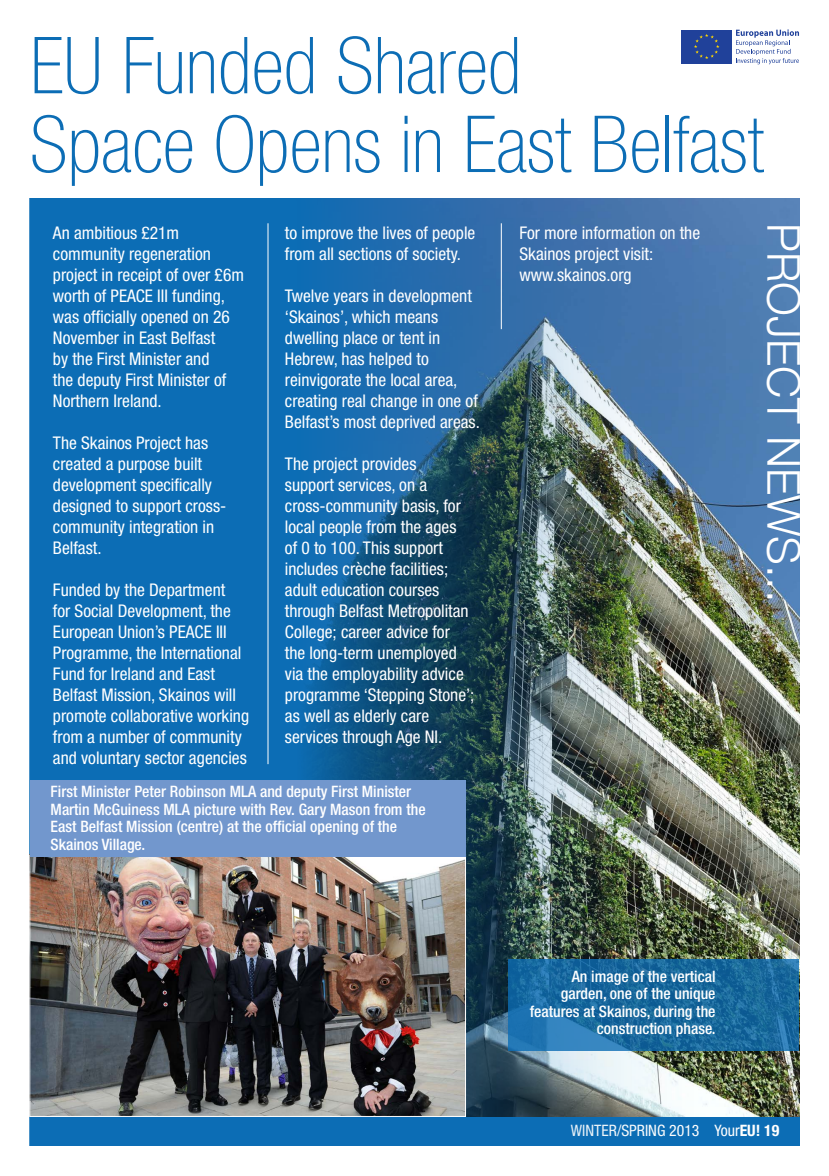
<style>
.page{position:relative;width:829px;height:1176px;background:#fff}
.page>*{position:absolute;margin:0;border:0;box-sizing:border-box;transform-origin:0 0}
.Main_Headings{font:100 condensed 78.75px "Helvetica Neue";color:#0c6db5}
.t1{font:300 45.5px "Helvetica Neue";color:#fff}
.body_text{font:condensed 17.5px/21px "Helvetica Neue";color:#fff}
.captions{font:500 condensed 15.75px/17.5px "Helvetica Neue";color:#fff}
.t2{font:condensed 15.75px "Helvetica Neue";color:#fff}
.s1{font-weight:700}
</style>
<div class="page">
<img style="left:719px;top:199px;width:80px;height:917px">
<svg style="left:681px;top:30px;width:51px;height:34px"></svg>
<div style="left:681px;top:30px;width:50px;height:33px;background:#20419a"></div>
<svg style="left:694px;top:34px;width:25px;height:25px"></svg>
<svg style="left:736px;top:29px;width:62px;height:35px"></svg>
<img style="left:30px;top:198px;width:689px;height:948px">
<hr style="left:267px;top:223px;width:1px;height:541px;background:#fff">
<img style="left:31px;top:856px;width:433px;height:259px">
<hr style="left:501px;top:223px;width:1px;height:106px;background:#fff">
<div style="left:30px;top:780px;width:435px;height:76px;background:#7297cd"></div>
<svg style="left:508px;top:959px;width:291px;height:92px;background:#1a6ba1"></svg>
<p class="Main_Headings" style="left:30px;top:21px;width:493px">EU Funded Shared</p>
<p class="Main_Headings" style="left:30px;top:100px;width:735px">Space Opens in East Belfast</p>
<p class="body_text" style="left:53px;top:222px;width:192px">An ambitious £21m community regeneration project in receipt of over £6m worth of PEACE III funding, was officially opened on 26<br>November in East Belfast<br>by the First Minister and<br>the deputy First Minister of<br>Northern Ireland.</p>
<p class="body_text" style="left:53px;top:432px;width:175px">The Skainos Project has created a purpose built development specifically designed to support cross&shy;community integration in<br>Belfast.</p>
<p class="body_text" style="left:53px;top:579px;width:198px">Funded by the Department<br>for Social Development, the<br>European Union’s PEACE III<br>Programme, the International<br>Fund for Ireland and East<br>Belfast Mission, Skainos will promote collaborative working from a number of community and voluntary sector agencies</p>
<p class="body_text" style="left:285px;top:222px;width:192px">to improve the lives of people from all sections of society.</p>
<p class="body_text" style="left:285px;top:285px;width:196px">Twelve years in development ‘Skainos’, which means dwelling place or tent in<br>Hebrew, has helped to reinvigorate the local area, creating real change in one of<br>Belfast’s most deprived areas.</p>
<p class="body_text" style="left:285px;top:453px;width:191px">The project provides<br>support services, on a cross-community basis, for local people from the ages<br>of 0 to 100. This support includes crèche facilities; adult education courses through Belfast Metropolitan<br>College; career advice for the long-term unemployed via the employability advice programme ‘Stepping Stone’; as well as elderly care services through Age NI.</p>
<p class="captions" style="left:51px;top:782px;width:362px">First Minister Peter Robinson MLA and deputy First Minister</p>
<p class="captions" style="left:51px;top:800px;width:376px">Martin McGuiness MLA picture with Rev. Gary Mason from the<br>East Belfast Mission (centre) at the official opening of the</p>
<p class="captions" style="left:51px;top:835px;width:96px">Skainos Village.</p>
<p class="body_text" style="left:519px;top:222px;width:182px">For more information on the<br>Skainos project visit:</p>
<p class="body_text" style="left:519px;top:264px;width:114px">www.skainos.org</p>
<p class="t1" style="left:811px;top:223px;width:381px;rotate:90deg">PROJECT NEWS...</p>
<p class="captions" style="left:529px;top:967px;width:187px;text-align:right">An image of the vertical garden, one of the unique features at Skainos, during the construction phase.</p>
<p class="t2" style="left:570px;top:1121px;width:210px">WINTER/SPRING 2013 Your<span class="s1">EU! 19</span></p>
</div>
